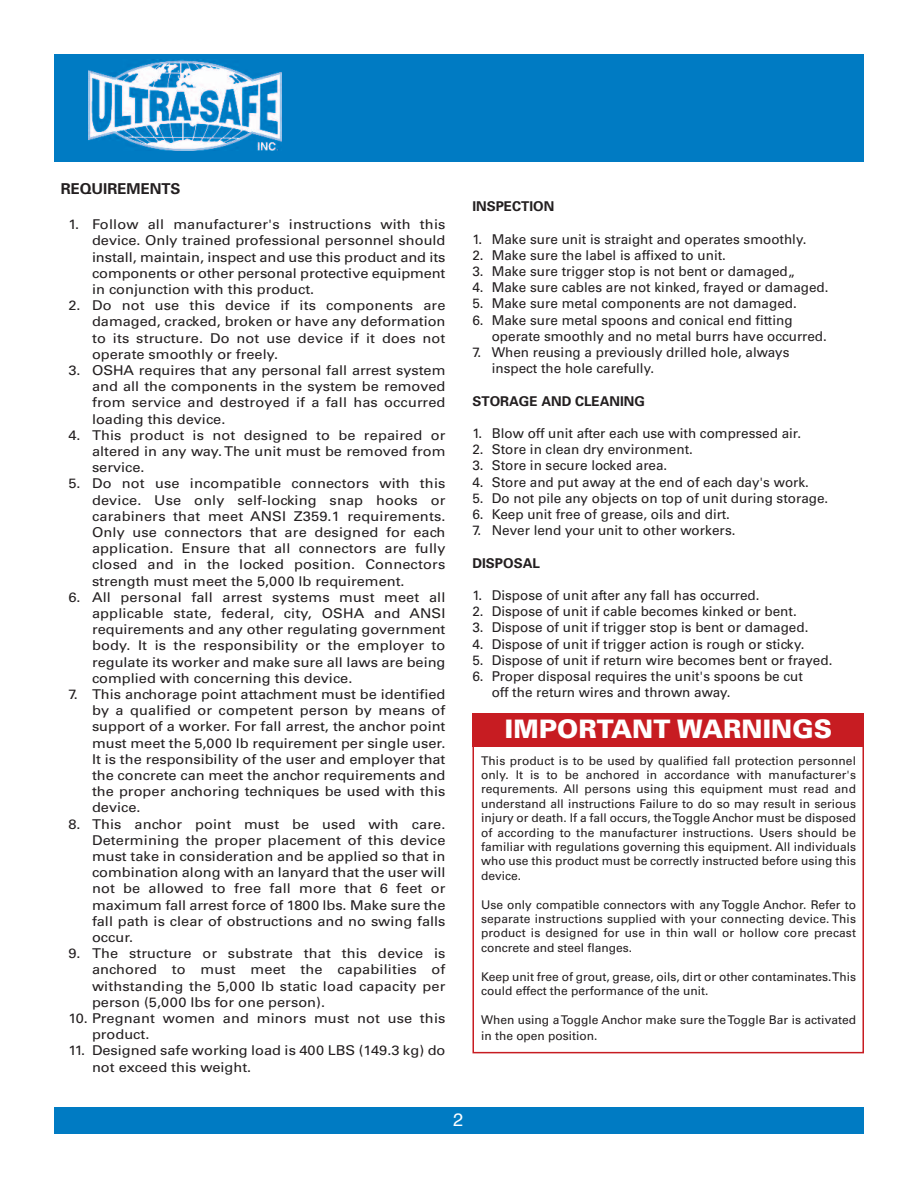
<style>
.page{position:relative;width:918px;height:1188px;background:#fff}
.page>*{position:absolute;margin:0;border:0;box-sizing:border-box;transform-origin:0 0}
.t1{font:900 25.5px "Univers";color:#fff}
.t2{font:18px "Helvetica";color:#fff}
.t3{font:700 15px "Univers";color:#231f20}
.t4{font:13.5px/16.2px "Univers";color:#231f20;text-align:justify;scale:1.08 1}
.t5{font:13.5px/16.2px "Univers";color:#231f20}
.t6{font:700 13.5px "Univers";color:#231f20}
.t7{font:12px/14.4px "Univers";color:#231f20;text-align:justify}
</style>
<div class="page">
<div style="left:54px;top:54px;width:810px;height:108px;background:#007bc3"></div>
<img style="left:88px;top:60px;width:193px;height:91px">
<div style="left:54px;top:1107px;width:810px;height:27px;background:#007bc3"></div>
<div style="left:472px;top:714px;width:392px;height:339px;border:2px solid #c71c22"></div>
<div style="left:473px;top:713px;width:391px;height:34px;background:#c71c22"></div>
<p class="t3" style="left:61px;top:183px;width:121px">REQUIREMENTS</p>
<p class="t4" style="left:92px;top:218px;width:329px;text-indent:-23px">1. Follow all manufacturer's instructions with this device. Only trained professional personnel should install, maintain, inspect and use this product and its components or other personal protective equipment in conjunction with this product.</p>
<p class="t4" style="left:92px;top:299px;width:329px;text-indent:-23px">2. Do not use this device if its components are damaged, cracked, broken or have any deformation to its structure. Do not use device if it does not operate smoothly or freely.</p>
<p class="t4" style="left:92px;top:363px;width:329px;text-indent:-23px">3. OSHA requires that any personal fall arrest system and all the components in the system be removed from service and destroyed if a fall has occurred loading this device.</p>
<p class="t4" style="left:92px;top:428px;width:329px;text-indent:-23px">4. This product is not designed to be repaired or altered in any way.The unit must be removed from service.</p>
<p class="t4" style="left:92px;top:477px;width:329px;text-indent:-23px">5. Do not use incompatible connectors with this device. Use only self-locking snap hooks or carabiners that meet ANSI Z359.1 requirements.<br>Only use connectors that are designed for each application. Ensure that all connectors are fully closed and in the locked position. Connectors strength must meet the 5,000 lb requirement.</p>
<p class="t4" style="left:92px;top:590px;width:329px;text-indent:-23px">6. All personal fall arrest systems must meet all applicable state, federal, city, OSHA and ANSI requirements and any other regulating government body. It is the responsibility or the employer to regulate its worker and make sure all laws are being complied with concerning this device.</p>
<p class="t4" style="left:92px;top:687px;width:329px;text-indent:-23px">7. This anchorage point attachment must be identified by a qualified or competent person by means of support of a worker. For fall arrest, the anchor point must meet the 5,000 lb requirement per single user.<br>It is the responsibility of the user and employer that the concrete can meet the anchor requirements and the proper anchoring techniques be used with this device.</p>
<p class="t4" style="left:92px;top:817px;width:329px;text-indent:-23px">8. This anchor point must be used with care.<br>Determining the proper placement of this device must take in consideration and be applied so that in combination along with an lanyard that the user will not be allowed to free fall more that 6 feet or maximum fall arrest force of 1800 lbs. Make sure the fall path is clear of obstructions and no swing falls occur.</p>
<p class="t4" style="left:92px;top:947px;width:329px;text-indent:-23px">9. The structure or substrate that this device is anchored to must meet the capabilities of withstanding the 5,000 lb static load capacity per person (5,000 lbs for one person).</p>
<p class="t4" style="left:92px;top:1011px;width:329px;text-indent:-23px">10. Pregnant women and minors must not use this product.</p>
<p class="t4" style="left:92px;top:1044px;width:329px;text-indent:-23px">11. Designed safe working load is 400 LBS (149.3 kg) do not exceed this weight.</p>
<p class="t6" style="left:472px;top:201px;width:83px">INSPECTION</p>
<p class="t5" style="left:472px;top:232px;width:336px">1. Make sure unit is straight and operates smoothly.</p>
<p class="t5" style="left:472px;top:248px;width:255px">2. Make sure the label is affixed to unit.</p>
<p class="t5" style="left:472px;top:264px;width:324px">3. Make sure trigger stop is not bent or damaged„</p>
<p class="t5" style="left:472px;top:281px;width:358px">4. Make sure cables are not kinked, frayed or damaged.</p>
<p class="t5" style="left:472px;top:297px;width:326px">5. Make sure metal components are not damaged.</p>
<p class="t5" style="left:492px;top:313px;width:337px;text-indent:-19px">6. Make sure metal spoons and conical end fitting operate smoothly and no metal burrs have occurred.</p>
<p class="t5" style="left:492px;top:345px;width:299px;text-indent:-19px">7. When reusing a previously drilled hole, always inspect the hole carefully.</p>
<p class="t6" style="left:473px;top:396px;width:174px">STORAGE AND CLEANING</p>
<p class="t5" style="left:473px;top:426px;width:330px">1. Blow off unit after each use with compressed air.</p>
<p class="t5" style="left:473px;top:443px;width:222px">2. Store in clean dry environment.</p>
<p class="t5" style="left:473px;top:459px;width:196px">3. Store in secure locked area.</p>
<p class="t5" style="left:473px;top:475px;width:338px">4. Store and put away at the end of each day's work.</p>
<p class="t5" style="left:473px;top:491px;width:357px">5. Do not pile any objects on top of unit during storage.</p>
<p class="t5" style="left:473px;top:507px;width:259px">6. Keep unit free of grease, oils and dirt.</p>
<p class="t5" style="left:473px;top:524px;width:265px">7. Never lend your unit to other workers.</p>
<p class="t6" style="left:473px;top:558px;width:69px">DISPOSAL</p>
<p class="t5" style="left:473px;top:588px;width:289px">1. Dispose of unit after any fall has occurred.</p>
<p class="t5" style="left:473px;top:605px;width:326px">2. Dispose of unit if cable becomes kinked or bent.</p>
<p class="t5" style="left:473px;top:621px;width:337px">3. Dispose of unit if trigger stop is bent or damaged.</p>
<p class="t5" style="left:473px;top:637px;width:334px">4. Dispose of unit if trigger action is rough or sticky.</p>
<p class="t5" style="left:473px;top:653px;width:361px">5. Dispose of unit if return wire becomes bent or frayed.</p>
<p class="t5" style="left:492px;top:669px;width:313px;text-indent:-19px">6. Proper disposal requires the unit's spoons be cut off the return wires and thrown away.</p>
<h1 class="t1" style="left:505px;top:720px;width:329px">IMPORTANT WARNINGS</h1>
<p class="t7" style="left:481px;top:754px;width:376px">This product is to be used by qualified fall protection personnel only. It is to be anchored in accordance with manufacturer's requrements. All persons using this equipment must read and understand all instructions Failure to do so may result in serious injury or death. If a fall occurs, theToggle Anchor must be disposed of according to the manufacturer instructions. Users should be familiar with regulations governing this equipment. All individuals who use this product must be correctly instructed before using this device.</p>
<p class="t7" style="left:481px;top:898px;width:376px">Use only compatible connectors with any Toggle Anchor. Refer to separate instructions supplied with your connecting device. This product is designed for use in thin wall or hollow core precast concrete and steel flanges.</p>
<p class="t7" style="left:481px;top:970px;width:376px">Keep unit free of grout, grease, oils, dirt or other contaminates.This could effect the performance of the unit.</p>
<p class="t7" style="left:481px;top:1012px;width:376px;line-height:16.5px">When using aToggle Anchor make sure theToggle Bar is activated in the open position.</p>
<h2 class="t2" style="left:453px;top:1112px;width:12px">2</h2>
</div>
